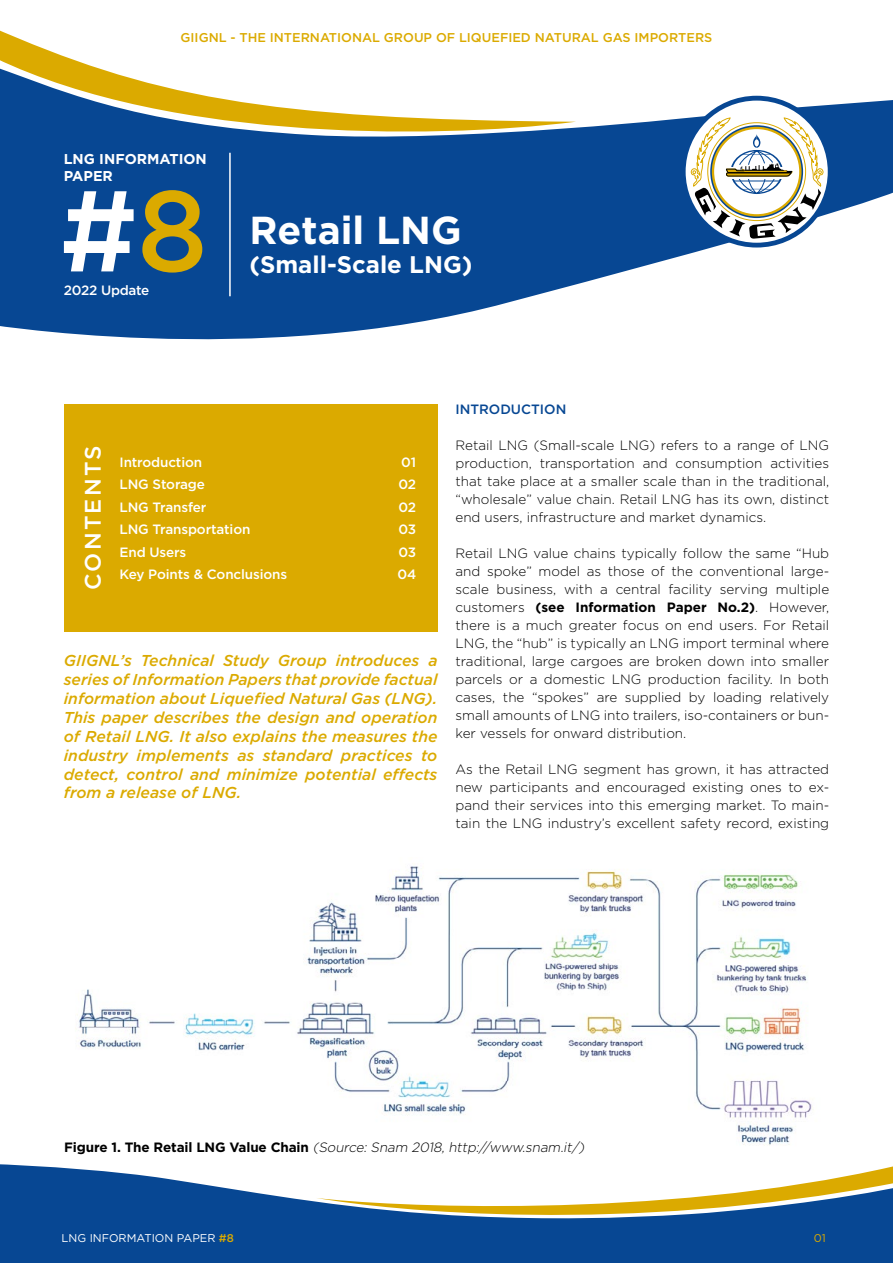
<style>
.page{position:relative;width:893px;height:1263px;background:#fff}
.page>*{position:absolute;margin:0;border:0;box-sizing:border-box;transform-origin:0 0}
.t1{font:500 114.45px "Gotham";color:#fff}
.t2{font:700 39px "Gotham";color:#fff}
.t3{font:700 24px "Gotham";color:#fff}
.t4{font:500 22.5px "Gotham";letter-spacing:.1em;color:#fff}
.t5{font:italic 500 15.75px/18.9px "Gotham";color:#dbaa00;text-align:justify}
.t6{font:700 14.25px/17.1px "Gotham";color:#fff}
.t7{font:300 13.5px/18px "Gotham";color:#000;text-align:justify}
.t8{font:500 13.5px "Gotham";letter-spacing:-.01em;color:#fff}
.t9{font:italic 300 13.5px "Gotham";color:#000}
.t10{font:500 13.5px "Gotham";color:#074793}
.t11{font:500 12.75px "Gotham";color:#dbaa00}
.t12{font:12px "Gotham";color:#dbaa00}
.t13{font:11.25px "Gotham";color:#fff}
.t14{font:11.25px "Gotham";color:#dbaa00}
.s1{color:#dbaa00}
.s2{font-weight:700}
.s3{font-weight:700;font-style:normal}
.s4{font-weight:500;color:#dbaa00}
</style>
<div class="page">
<svg style="left:0;top:1164px;width:893px;height:99px;fill:#074793"></svg>
<svg style="left:0;top:30px;width:77px;height:31px"></svg>
<svg style="left:0;top:61px;width:893px;height:279px;fill:#074793"></svg>
<div style="left:681px;top:96px;width:151px;height:151px;background:#074793;border-radius:50%"></div>
<div style="left:686px;top:101px;width:142px;height:142px;background:#fff;border-radius:50%"></div>
<svg style="left:691px;top:118px;width:133px;height:121px"></svg>
<hr style="left:229px;top:153px;width:2px;height:143px;background:#fff">
<div style="left:64px;top:404px;width:373px;height:227px;background:#dbaa00"></div>
<img style="left:77px;top:866px;width:736px;height:280px">
<p class="t11" style="left:181px;top:29px;width:533px">GIIGNL - THE INTERNATIONAL GROUP OF LIQUEFIED NATURAL GAS IMPORTERS</p>
<p class="t6" style="left:64px;top:150px;width:145px">LNG INFORMATION<br>PAPER</p>
<h1 class="t1" style="left:60px;top:156px;width:150px">#<span class="s1">8</span></h1>
<p class="t8" style="left:64px;top:281px;width:87px">2022 Update</p>
<h2 class="t2" style="left:249px;top:204px;width:214px">Retail LNG</h2>
<h3 class="t3" style="left:249px;top:248px;width:225px">(Small-Scale LNG)</h3>
<h3 class="t4" style="left:78px;top:590px;width:146px;rotate:-90deg">CONTENTS</h3>
<p class="t8" style="left:120px;top:453px;width:84px">Introduction</p>
<p class="t8" style="left:401px;top:453px;width:16px">01</p>
<p class="t8" style="left:120px;top:476px;width:87px">LNG Storage</p>
<p class="t8" style="left:398px;top:476px;width:19px">02</p>
<p class="t8" style="left:120px;top:498px;width:88px">LNG Transfer</p>
<p class="t8" style="left:398px;top:498px;width:19px">02</p>
<p class="t8" style="left:120px;top:521px;width:132px">LNG Transportation</p>
<p class="t8" style="left:398px;top:521px;width:19px">03</p>
<p class="t8" style="left:120px;top:543px;width:68px">End Users</p>
<p class="t8" style="left:398px;top:543px;width:19px">03</p>
<p class="t8" style="left:120px;top:566px;width:169px">Key Points &amp; Conclusions</p>
<p class="t8" style="left:397px;top:566px;width:20px">04</p>
<p class="t5" style="left:64px;top:651px;width:375px">GIIGNL’s Technical Study Group introduces a series of Information Papers that provide factual information about Liquefied Natural Gas (LNG).<br>This paper describes the design and operation of Retail LNG. It also explains the measures the industry implements as standard practices to detect, control and minimize potential effects from a release of LNG.</p>
<p class="t10" style="left:455px;top:400px;width:112px">INTRODUCTION</p>
<p class="t7" style="left:455px;top:436px;width:375px">Retail LNG (Small-scale LNG) refers to a range of LNG production, transportation and consumption activities that take place at a smaller scale than in the traditional, “wholesale” value chain. Retail LNG has its own, distinct end users, infrastructure and market dynamics.</p>
<p class="t7" style="left:455px;top:544px;width:375px">Retail LNG value chains typically follow the same “Hub and spoke” model as those of the conventional large&shy;scale business, with a central facility serving multiple customers <span class="s2">(see Information Paper No.2)</span>. However, there is a much greater focus on end users. For Retail LNG, the “hub” is typically an LNG import terminal where traditional, large cargoes are broken down into smaller parcels or a domestic LNG production facility. In both cases, the “spokes” are supplied by loading relatively small amounts of LNG into trailers, iso-containers or bun&shy;ker vessels for onward distribution.</p>
<p class="t7" style="left:455px;top:760px;width:375px">As the Retail LNG segment has grown, it has attracted new participants and encouraged existing ones to ex&shy;pand their services into this emerging market. To main&shy;tain the LNG industry’s excellent safety record, existing</p>
<p class="t9" style="left:64px;top:1139px;width:524px"><span class="s3">F i g u re 1 . T h e Reta i l L N G Va l u e C h a i n</span> (Source: Snam 2018, http://www.snam.it/)</p>
<p class="t13" style="left:64px;top:1229px;width:175px">LNG INFORMATION PAPER <span class="s4">#8#7</span></p>
<p class="t14" style="left:814px;top:1231px;width:14px">01</p>
<p class="t12" style="left:813px;top:1230px;width:14px">01</p>
<p class="t13" style="left:62px;top:1231px;width:155px">LNG INFORMATION PAPER</p>
</div>
